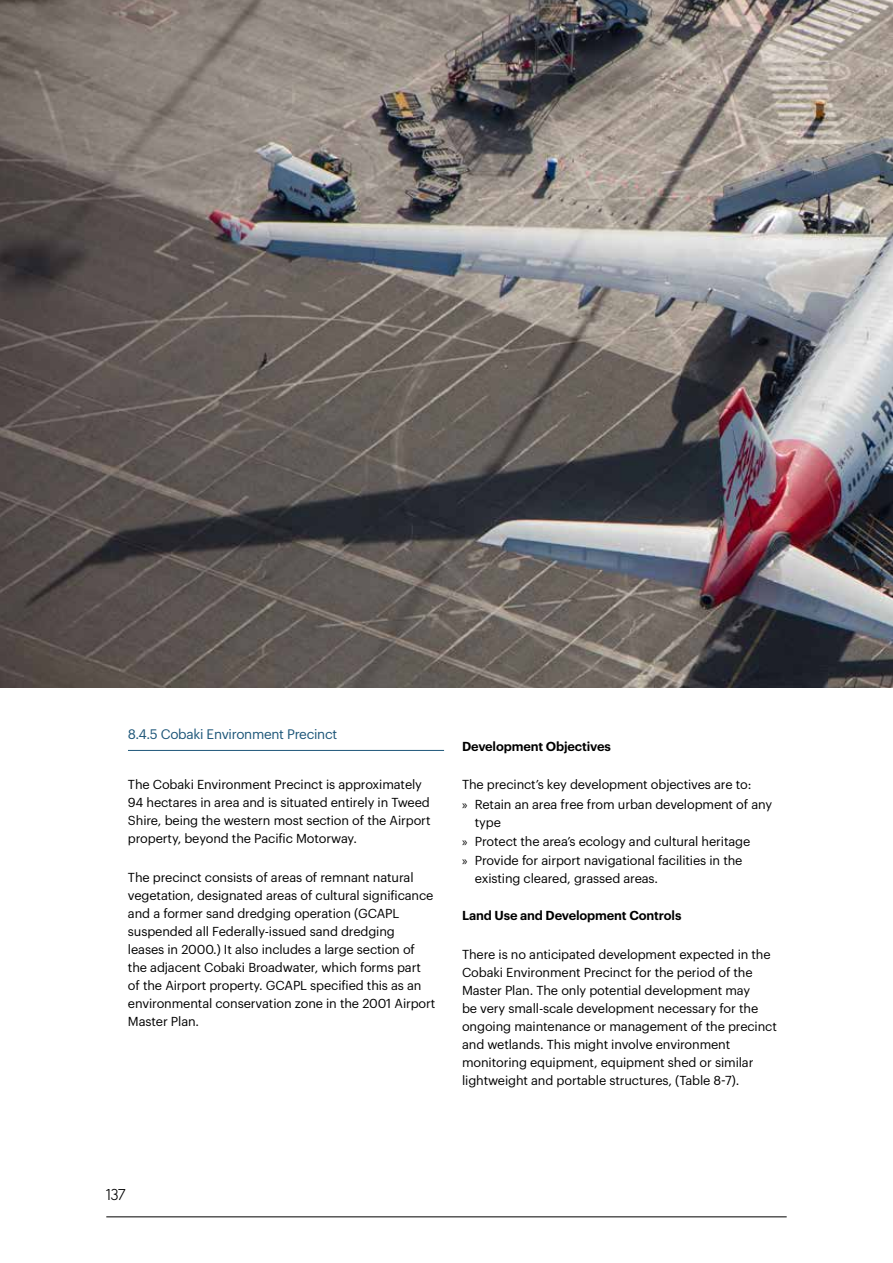
<style>
.page{position:relative;width:893px;height:1263px;background:#fff}
.page>*{position:absolute;margin:0;border:0;box-sizing:border-box;transform-origin:0 0}
.t1{font:300 16.5px "URW Geometric";color:#000}
.t2{font:13.5px "Graphik";letter-spacing:-.02em;color:#1c5578}
.t3{font:12.75px/18px "Graphik";letter-spacing:-.01em;color:#000}
.t4{font:600 12.75px "Graphik";letter-spacing:-.01em;color:#000}
.s1{font-family:"Myriad Pro"}
</style>
<div class="page">
<img style="left:0;top:0;width:893px;height:688px">
<hr style="left:128px;top:750px;width:316px;height:1px;background:#1c5578">
<hr style="left:106px;top:1216px;width:681px;height:1px;background:#000">
<p class="t2" style="left:128px;top:724px;width:211px">8.4.5 Cobaki Environment Precinct</p>
<p class="t3" style="left:128px;top:775px;width:304px">The Cobaki Environment Precinct is approximately 94 hectares in area and is situated entirely in Tweed Shire, being the western most section of the Airport property, beyond the Pacific Motorway.</p>
<p class="t3" style="left:128px;top:867px;width:309px">The precinct consists of areas of remnant natural vegetation, designated areas of cultural significance and a former sand dredging operation (GCAPL suspended all Federally-issued sand dredging<br>leases in 2000.) It also includes a large section of the adjacent Cobaki Broadwater, which forms part of the Airport property. GCAPL specified this as an environmental conservation zone in the 2001 Airport Master Plan.</p>
<p class="t4" style="left:462px;top:736px;width:150px">Development Objectives</p>
<p class="t3" style="left:462px;top:774px;width:312px;line-height:19.4px">The precinct’s key development objectives are to:<br><span class="s1">»</span> Retain an area free from urban development of any</p>
<p class="t3" style="left:462px;top:811px;width:290px;line-height:19.4px;text-indent:13px">type<br><span class="s1">»</span> Protect the area’s ecology and cultural heritage <span class="s1">»</span> Provide for airport navigational facilities in the</p>
<p class="t3" style="left:475px;top:868px;width:185px">existing cleared, grassed areas.</p>
<p class="t4" style="left:462px;top:906px;width:221px">Land Use and Development Controls</p>
<p class="t3" style="left:462px;top:944px;width:316px">There is no anticipated development expected in the Cobaki Environment Precinct for the period of the Master Plan. The only potential development may<br>be very small-scale development necessary for the ongoing maintenance or management of the precinct and wetlands. This might involve environment monitoring equipment, equipment shed or similar lightweight and portable structures, (Table 8-7).</p>
<p class="t1" style="left:106px;top:1183px;width:21px">137</p>
</div>
